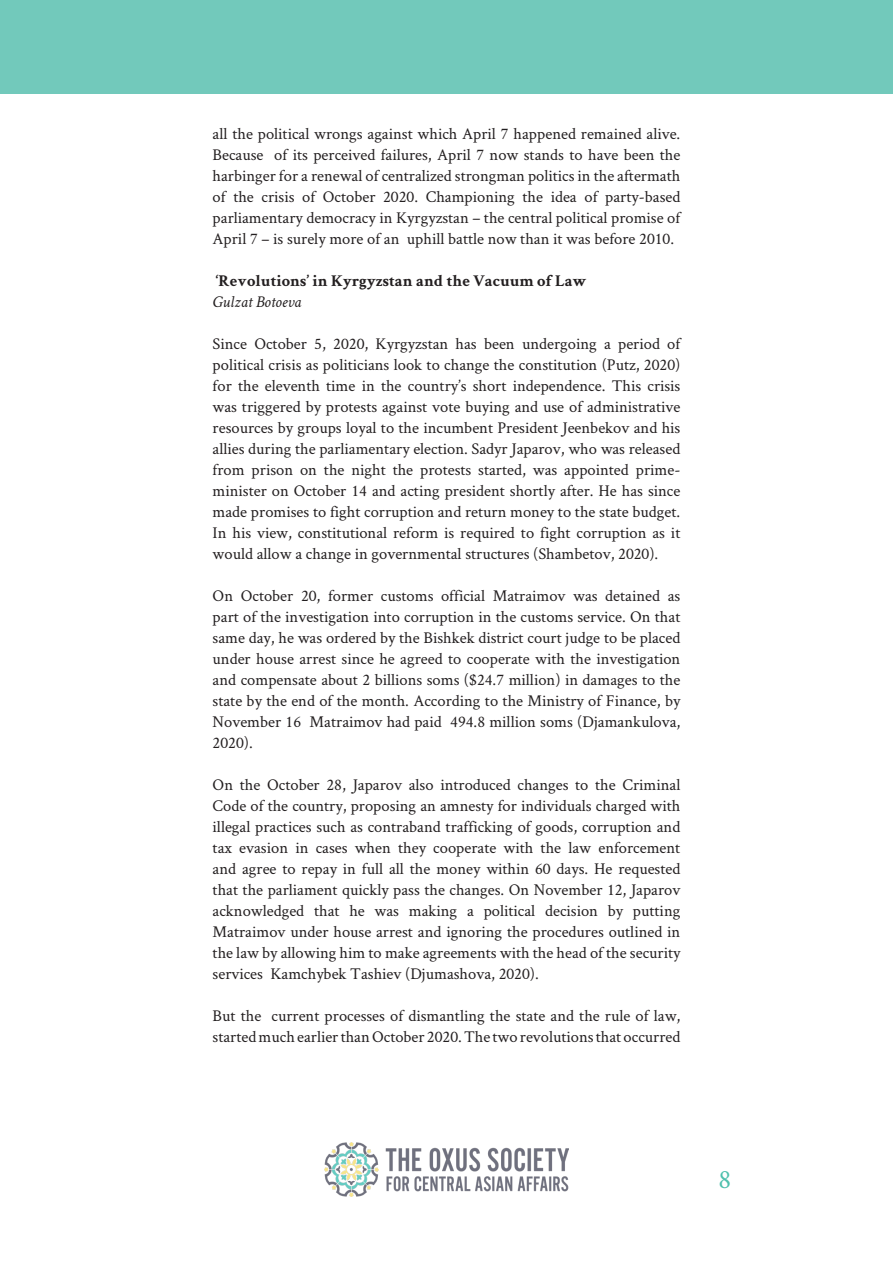
<style>
.page{position:relative;width:893px;height:1263px;background:#fff}
.page>*{position:absolute;margin:0;border:0;box-sizing:border-box;transform-origin:0 0}
.t1{font:27px "Crimson Text";color:#4fc0ad}
.t2{font:16.5px/21px "Crimson Text";color:#231f20;text-align:justify}
.t3{font:700 16.5px "Crimson Text";color:#231f20}
.t4{font:italic 16.5px "Crimson Text";color:#231f20}
</style>
<div class="page">
<img style="left:324px;top:1142px;width:245px;height:54px">
<div style="left:1px;top:0;width:892px;height:94px;background:#72c9bb"></div>
<p class="t2" style="left:213px;top:123px;width:469px">all the political wrongs against which April 7 happened remained alive.<br>Because of its perceived failures, April 7 now stands to have been the harbinger for a renewal of centralized strongman politics in the aftermath of the crisis of October 2020. Championing the idea of party-based parliamentary democracy in Kyrgyzstan – the central political promise of April 7 – is surely more of an uphill battle now than it was before 2010.</p>
<p class="t3" style="left:216px;top:271px;width:372px">‘Revolutions’ in Kyrgyzstan and the Vacuum of Law</p>
<p class="t4" style="left:213px;top:292px;width:90px">Gulzat Botoeva</p>
<p class="t2" style="left:213px;top:333px;width:469px">Since October 5, 2020, Kyrgyzstan has been undergoing a period of political crisis as politicians look to change the constitution (Putz, 2020) for the eleventh time in the country’s short independence. This crisis was triggered by protests against vote buying and use of administrative resources by groups loyal to the incumbent President Jeenbekov and his allies during the parliamentary election. Sadyr Japarov, who was released from prison on the night the protests started, was appointed prime&shy;minister on October 14 and acting president shortly after. He has since made promises to fight corruption and return money to the state budget.<br>In his view, constitutional reform is required to fight corruption as it would allow a change in governmental structures (Shambetov, 2020).</p>
<p class="t2" style="left:213px;top:585px;width:469px">On October 20, former customs official Matraimov was detained as part of the investigation into corruption in the customs service. On that same day, he was ordered by the Bishkek district court judge to be placed under house arrest since he agreed to cooperate with the investigation and compensate about 2 billions soms ($24.7 million) in damages to the state by the end of the month. According to the Ministry of Finance, by November 16 Matraimov had paid 494.8 million soms (Djamankulova, 2020).</p>
<p class="t2" style="left:213px;top:774px;width:469px">On the October 28, Japarov also introduced changes to the Criminal Code of the country, proposing an amnesty for individuals charged with illegal practices such as contraband trafficking of goods, corruption and tax evasion in cases when they cooperate with the law enforcement and agree to repay in full all the money within 60 days. He requested that the parliament quickly pass the changes. On November 12, Japarov acknowledged that he was making a political decision by putting Matraimov under house arrest and ignoring the procedures outlined in the law by allowing him to make agreements with the head of the security services Kamchybek Tashiev (Djumashova, 2020).</p>
<p class="t2" style="left:213px;top:1005px;width:469px">But the current processes of dismantling the state and the rule of law, started much earlier than October 2020. The two revolutions that occurred</p>
<p class="t1" style="left:718px;top:1161px;width:14px">8</p>
</div>
